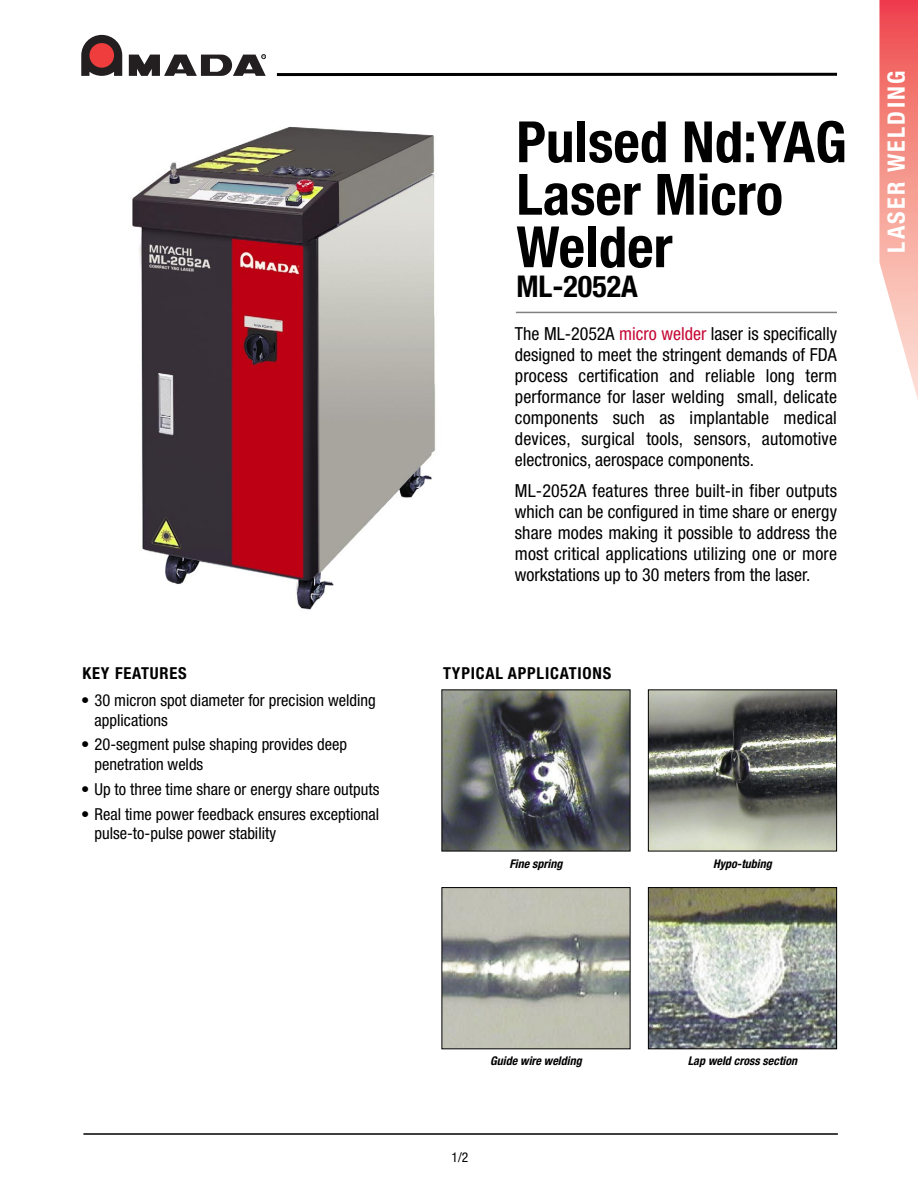
<style>
.page{position:relative;width:918px;height:1188px;background:#fff}
.page>*{position:absolute;margin:0;border:0;box-sizing:border-box;transform-origin:0 0}
.t1{font:700 condensed 57px/52.5px "Helvetica Neue";color:#000}
.t2{font:700 condensed 30px "Helvetica Neue";color:#000}
.t3{font:700 condensed 24px "Helvetica Neue";letter-spacing:.095em;color:#fff}
.t4{font:condensed 18px/21px "Helvetica Neue";color:#000;text-align:justify}
.t5{font:condensed 16.5px/19.5px "Helvetica Neue";color:#000}
.t6{font:700 condensed 16.5px "Helvetica Neue";letter-spacing:.05em;color:#000}
.t7{font:condensed 13.5px "Helvetica Neue";color:#000}
.t8{font:italic 700 condensed 12px "Helvetica Neue";color:#000}
.s1{color:#c60835}
</style>
<div class="page">
<svg style="left:81px;top:35px;width:41px;height:41px;background:#794445"></svg>
<svg style="left:129px;top:54px;width:137px;height:22px"></svg>
<hr style="left:83px;top:1133px;width:755px;height:2px;background:#000">
<img style="left:879px;top:0;width:39px;height:400px">
<hr style="left:277px;top:73px;width:560px;height:3px;background:#000">
<hr style="left:516px;top:312px;width:321px;height:1px;background:#808080">
<img style="left:132px;top:126px;width:304px;height:484px">
<img style="left:443px;top:691px;width:185px;height:158px">
<img style="left:650px;top:691px;width:185px;height:158px">
<div style="left:648px;top:689px;width:189px;height:162px;border:1px solid #000"></div>
<img style="left:444px;top:889px;width:185px;height:158px">
<img style="left:650px;top:889px;width:185px;height:158px">
<div style="left:648px;top:887px;width:189px;height:162px;border:1px solid #000"></div>
<p class="t6" style="left:82px;top:667px;width:106px">KEY FEATURES</p>
<p class="t5" style="left:95px;top:692px;width:283px;text-indent:-14px">• 30 micron spot diameter for precision welding applications</p>
<p class="t5" style="left:95px;top:736px;width:254px;text-indent:-14px">• 20-segment pulse shaping provides deep penetration welds</p>
<p class="t5" style="left:81px;top:781px;width:300px">• Up to three time share or energy share outputs</p>
<p class="t5" style="left:95px;top:806px;width:286px;text-indent:-14px">• Real time power feedback ensures exceptional pulse-to-pulse power stability</p>
<h1 class="t1" style="left:516px;top:121px;width:332px">Pulsed Nd:YAG<br>Laser Micro<br>Welder</h1>
<h2 class="t2" style="left:516px;top:276px;width:123px">ML-2052A</h2>
<p class="t4" style="left:515px;top:324px;width:324px">The ML-2052A <span class="s1">micro welder</span> laser is specifically designed to meet the stringent demands of FDA process certification and reliable long term performance for laser welding small, delicate components such as implantable medical devices, surgical tools, sensors, automotive electronics, aerospace components.</p>
<p class="t4" style="left:515px;top:482px;width:324px">ML-2052A features three built-in fiber outputs which can be configured in time share or energy share modes making it possible to address the most critical applications utilizing one or more workstations up to 30 meters from the laser.</p>
<p class="t6" style="left:443px;top:667px;width:170px">TYPICAL APPLICATIONS</p>
<h3 class="t3" style="left:888px;top:253px;width:184px;rotate:-90deg">LASER WELDING</h3>
<p class="t8" style="left:510px;top:859px;width:57px">Fine spring</p>
<p class="t8" style="left:713px;top:859px;width:62px">Hypo-tubing</p>
<p class="t8" style="left:490px;top:1057px;width:95px">Guide wire welding</p>
<p class="t8" style="left:688px;top:1057px;width:113px">Lap weld cross section</p>
<p class="t7" style="left:452px;top:1153px;width:18px">1/2</p>
</div>
